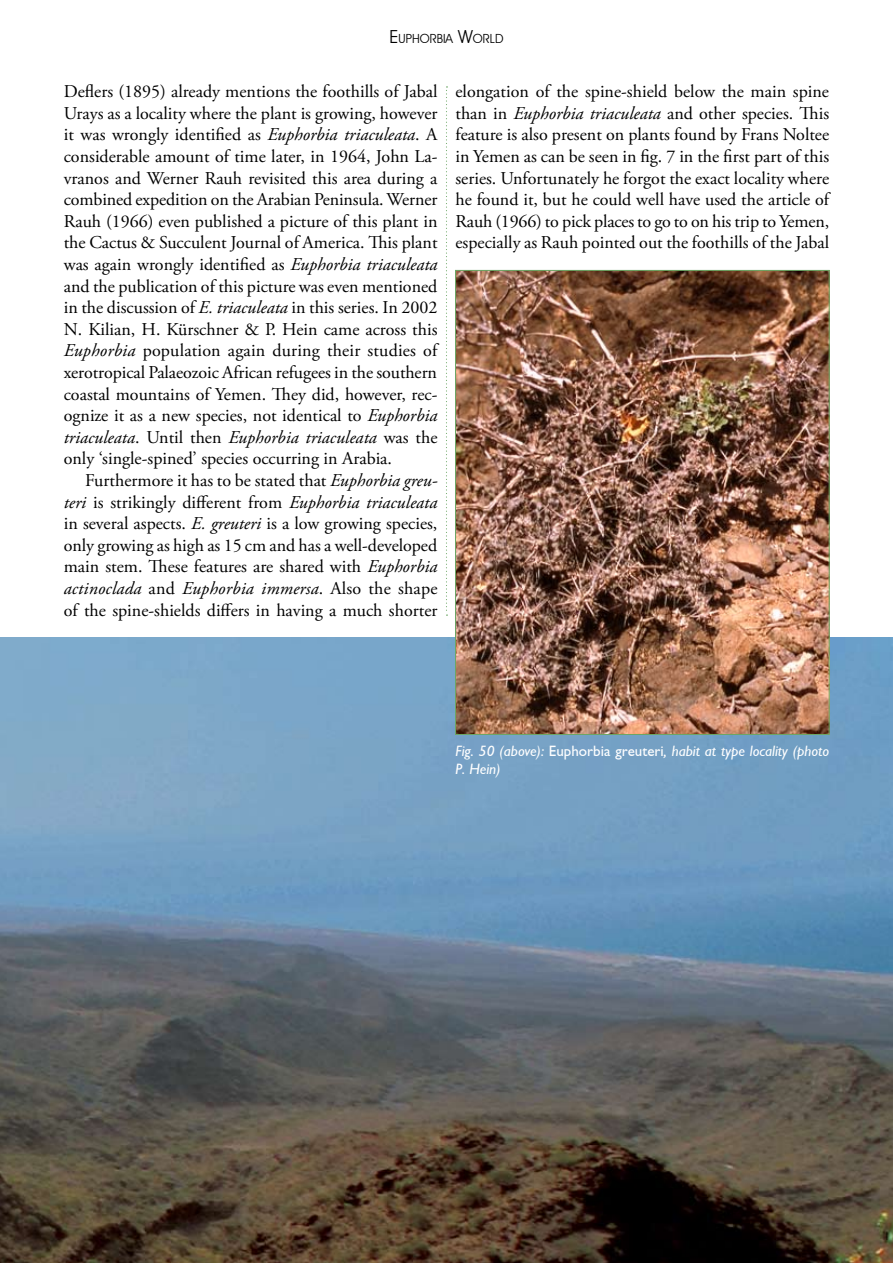
<style>
.page{position:relative;width:893px;height:1263px;background:#fff}
.page>*{position:absolute;margin:0;border:0;box-sizing:border-box;transform-origin:0 0}
.t1{font:18px/21.6px "Adobe Garamond Pro";letter-spacing:-.005em;color:#000;text-align:justify}
.t2{font:italic 15px/18px "Gill S Si";color:#fff}
.t3{font:12.6px "Avant Garde IT Cby BT";color:#000}
.s1{font-size:18px}
.s2{font-style:italic}
.s3{font-style:normal}
</style>
<div class="page">
<img style="left:0;top:637px;width:893px;height:626px">
<svg style="left:446px;top:86px;width:1px;height:530px"></svg>
<img style="left:457px;top:272px;width:371px;height:461px">
<p class="t3" style="left:390px;top:31px;width:115px"><span class="s1">E</span>UPHORBIA <span class="s1">W</span>ORLD</p>
<p class="t1" style="left:64px;top:81px;width:375px">Deflers (1895) already mentions the foothills of Jabal Urays as a locality where the plant is growing, however it was wrongly identified as <span class="s2">Euphorbia triaculeata</span>. A considerable amount of time later, in 1964, John La&shy;vranos and Werner Rauh revisited this area during a combined expedition on the Arabian Peninsula. Werner Rauh (1966) even published a picture of this plant in the Cactus &amp; Succulent Journal of America. This plant was again wrongly identified as <span class="s2">Euphorbia triaculeata </span>and the publication of this picture was even mentioned in the discussion of <span class="s2">E. triaculeata</span> in this series. In 2002<br>N. Kilian, H. Kürschner &amp; P. Hein came across this <span class="s2">Euphorbia</span> population again during their studies of xerotropical Palaeozoic African refugees in the southern coastal mountains of Yemen. They did, however, rec&shy;ognize it as a new species, not identical to <span class="s2">Euphorbia triaculeata</span>. Until then <span class="s2">Euphorbia triaculeata</span> was the only ‘single-spined’ species occurring in Arabia.</p>
<p class="t1" style="left:64px;top:470px;width:375px;text-indent:21px">Furthermore it has to be stated that <span class="s2">Euphorbia greu&shy;teri</span> is strikingly different from <span class="s2">Euphorbia triaculeata </span>in several aspects. <span class="s2">E. greuteri</span> is a low growing species, only growing as high as 15 cm and has a well-developed main stem. These features are shared with <span class="s2">Euphorbia actinoclada</span> and <span class="s2">Euphorbia immersa</span>. Also the shape of the spine-shields differs in having a much shorter</p>
<p class="t1" style="left:455px;top:81px;width:375px">elongation of the spine-shield below the main spine than in <span class="s2">Euphorbia triaculeata</span> and other species. This feature is also present on plants found by Frans Noltee in Yemen as can be seen in fig. 7 in the first part of this series. Unfortunately he forgot the exact locality where he found it, but he could well have used the article of Rauh (1966) to pick places to go to on his trip to Yemen, especially as Rauh pointed out the foothills of the Jabal</p>
<p class="t2" style="left:455px;top:742px;width:375px">Fig. 50 (above): <span class="s3">Euphorbia greuteri</span>, habit at type locality (photo<br>P. Hein)</p>
</div>
